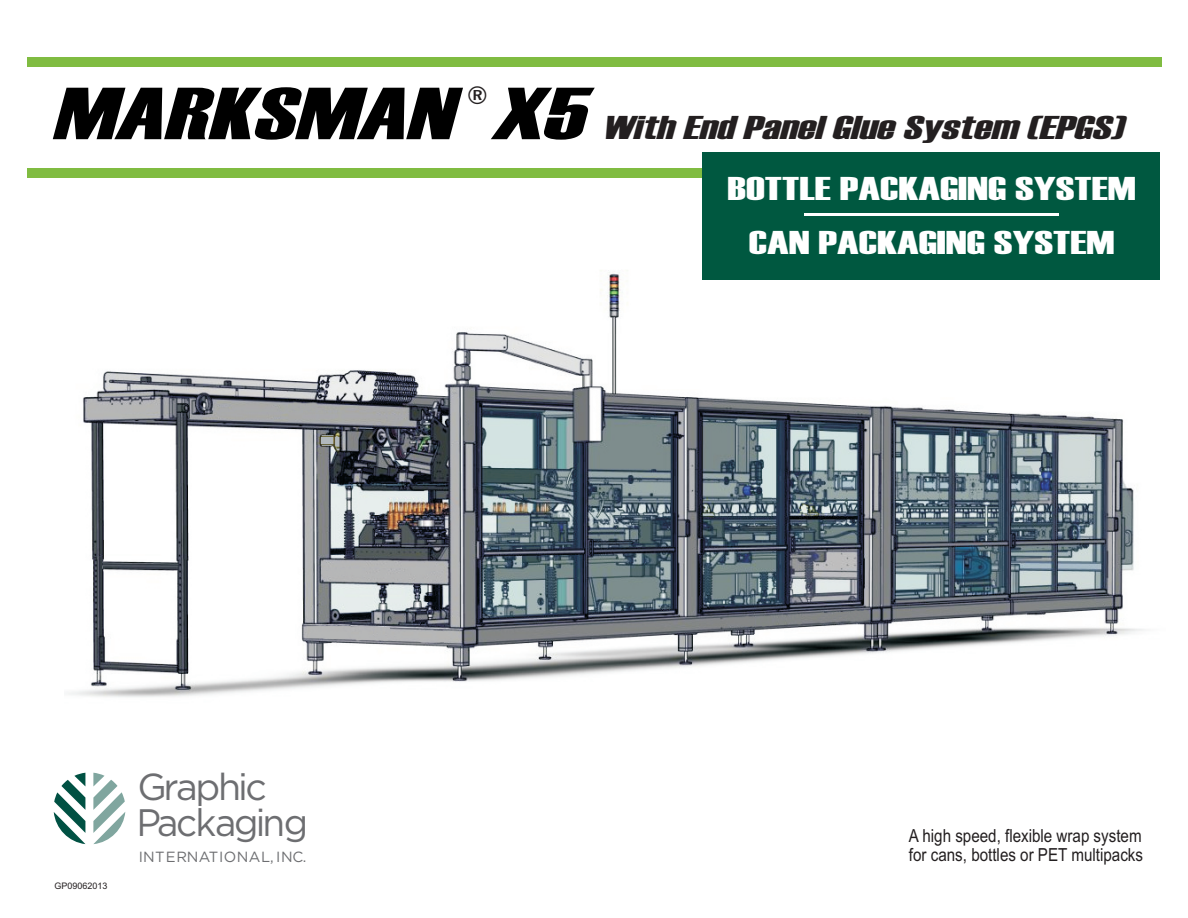
<style>
.page{position:relative;width:1188px;height:918px;background:#fff}
.page>*{position:absolute;margin:0;border:0;box-sizing:border-box;transform-origin:0 0}
.t1{font:italic 73.5px "Haettenschweiler";color:#000;scale:1.5 1}
.t2{font:38.25px "Gotham";letter-spacing:-.065em;color:#6d6e71;scale:.96 1}
.t3{font:37.5px "Gotham";letter-spacing:-.07em;color:#6d6e71}
.t4{font:33px/53.8px "Haettenschweiler";color:#fff;text-align:center;scale:1.49 1}
.t5{font:italic 33px "Haettenschweiler";color:#231f20;scale:1.5 1}
.t6{font:700 24.75px "Avant Garde IT Cby BT";color:#231f20}
.t7{font:18px/18.3px "Arial";color:#231f20;scale:.84 1}
.t8{font:14.7px "Gotham";letter-spacing:.03em;color:#6d6e71}
.t9{font:9px "Arial";color:#231f20}
</style>
<div class="page">
<img style="left:68px;top:270px;width:1077px;height:427px">
<div style="left:27px;top:57px;width:1134px;height:10px;background:#80bc41"></div>
<div style="left:27px;top:168px;width:726px;height:10px;background:#80bc41"></div>
<svg style="left:93px;top:773px;width:32px;height:71px"></svg>
<svg style="left:54px;top:773px;width:31px;height:71px"></svg>
<div style="left:702px;top:152px;width:458px;height:128px;background:#005840"></div>
<hr style="left:804px;top:213px;width:255px;height:2px;background:#fff">
<h3 class="t6" style="left:467px;top:81px;width:22px">®</h3>
<h1 class="t1" style="left:51px;top:87px;width:366px">MARKSMAN X5</h1>
<h3 class="t5" style="left:601px;top:116px;width:354px">With End PanelGlue System (EPGS)</h3>
<p class="t9" style="left:54px;top:883px;width:55px">GP09062013</p>
<h3 class="t3" style="left:137px;top:772px;width:131px">Graphic</h3>
<h2 class="t2" style="left:136px;top:808px;width:181px">Packaging</h2>
<p class="t8" style="left:139px;top:851px;width:169px">INTERNATIONAL, INC.</p>
<h3 class="t4" style="left:727px;top:163px;width:276px">BOTTLE PACKAGING SYSTEM<br>CAN PACKAGING SYSTEM</h3>
<p class="t7" style="left:909px;top:828px;width:280px">A high speed, flexible wrap system for cans, bottles or PET multipacks</p>
</div>
